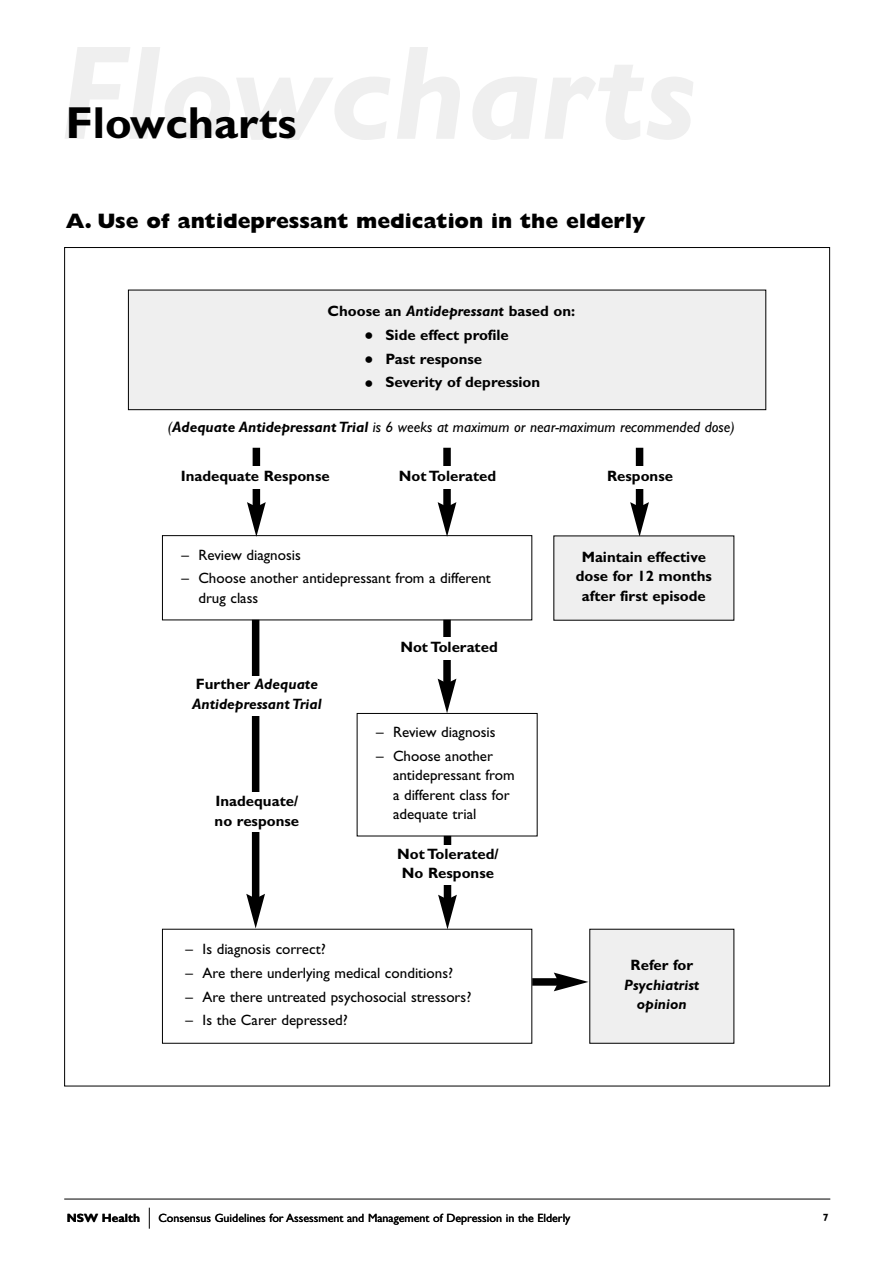
<style>
.page{position:relative;width:893px;height:1263px;background:#fff}
.page>*{position:absolute;margin:0;border:0;box-sizing:border-box;transform-origin:0 0}
.t1{font:700 45px "Gill Sans";color:#000}
.t2{font:800 21px "Gill Sans";color:#000}
.t3{font:15px/19.5px "Gill Sans";color:#000}
.t4{font:700 15px/19.5px "Gill Sans";color:#000;text-align:center}
.t5{font:italic 15px "Gill Sans";color:#000}
.t6{font:italic 700 15px/19.5px "Gill Sans";color:#000}
.t7{font:12px "Gill Sans";color:#000}
.t8{font:700 12px "Gill Sans";color:#000}
.t9{font:700 10.5px "Gill Sans";color:#000}
.s1{font-style:italic}
.s2{font-family:"Bembo";font-weight:400;font-size:27px}
.s3{font-weight:700}
.s4{font-style:normal}
</style>
<div class="page">
<hr style="left:64px;top:1199px;width:766px;height:1px;background:#000">
<svg style="left:149px;top:1208px;width:1px;height:21px"></svg>
<div style="left:128px;top:290px;width:637px;height:120px;background:#efefef"></div>
<div style="left:128px;top:290px;width:638px;height:120px;border:1px solid #000"></div>
<div style="left:252px;top:448px;width:8px;height:61px;background:#000"></div>
<svg style="left:247px;top:502px;width:19px;height:33px"></svg>
<div style="left:443px;top:448px;width:8px;height:61px;background:#000"></div>
<svg style="left:437px;top:502px;width:19px;height:33px"></svg>
<div style="left:635px;top:448px;width:8px;height:61px;background:#000"></div>
<svg style="left:630px;top:502px;width:19px;height:34px"></svg>
<div style="left:170px;top:466px;width:171px;height:23px;background:#fff"></div>
<div style="left:375px;top:466px;width:145px;height:23px;background:#fff"></div>
<div style="left:567px;top:466px;width:145px;height:23px;background:#fff"></div>
<div style="left:162px;top:535px;width:370px;height:85px;border:1px solid #000"></div>
<div style="left:554px;top:536px;width:180px;height:84px;background:#efefef"></div>
<div style="left:252px;top:620px;width:7px;height:280px;background:#000"></div>
<svg style="left:246px;top:894px;width:19px;height:34px"></svg>
<div style="left:443px;top:620px;width:8px;height:65px;background:#000"></div>
<svg style="left:437px;top:679px;width:19px;height:34px"></svg>
<div style="left:376px;top:637px;width:145px;height:23px;background:#fff"></div>
<div style="left:184px;top:676px;width:145px;height:39px;background:#fff"></div>
<div style="left:357px;top:713px;width:180px;height:123px;border:1px solid #000"></div>
<div style="left:184px;top:793px;width:145px;height:39px;background:#fff"></div>
<div style="left:444px;top:836px;width:7px;height:65px;background:#000"></div>
<svg style="left:438px;top:895px;width:19px;height:34px"></svg>
<div style="left:375px;top:846px;width:145px;height:39px;background:#fff"></div>
<div style="left:532px;top:978px;width:28px;height:8px;background:#000"></div>
<svg style="left:553px;top:973px;width:35px;height:18px"></svg>
<div style="left:589px;top:929px;width:145px;height:114px;background:#efefef"></div>
<h1 class="t1" style="left:66px;top:108px;width:232px">Flowcharts</h1>
<h2 class="t2" style="left:66px;top:214px;width:581px">A. Use of antidepressant medication in the elderly</h2>
<p class="t4" style="left:327px;top:303px;width:249px">Choose an <span class="s1">Antidepressant</span> based on:</p>
<p class="t4" style="left:364px;top:327px;width:146px"><span class="s2">•</span> Side effect profile</p>
<p class="t4" style="left:364px;top:351px;width:119px"><span class="s2">•</span> Past response</p>
<p class="t4" style="left:364px;top:374px;width:177px"><span class="s2">•</span> Severity of depression</p>
<p class="t5" style="left:168px;top:422px;width:568px">(<span class="s3">Adequate Antidepressant Trial</span> is 6 weeks at maximum or near-maximum recommended dose)</p>
<p class="t4" style="left:181px;top:468px;width:151px">Inadequate Response</p>
<p class="t4" style="left:399px;top:468px;width:99px">Not Tolerated</p>
<p class="t4" style="left:607px;top:468px;width:67px">Response</p>
<p class="t3" style="left:181px;top:546px;width:121px">– Review diagnosis</p>
<p class="t3" style="left:198px;top:570px;width:294px;text-indent:-17px">– Choose another antidepressant from a different drug class</p>
<p class="t6" style="left:192px;top:676px;width:131px"><span class="s4">Further</span> Adequate<br>Antidepressant Trial</p>
<p class="t4" style="left:215px;top:793px;width:86px;text-align:left">Inadequate/ no response</p>
<p class="t4" style="left:400px;top:639px;width:99px">Not Tolerated</p>
<p class="t3" style="left:376px;top:724px;width:121px">– Review diagnosis</p>
<p class="t3" style="left:393px;top:748px;width:123px;text-indent:-17px">– Choose another antidepressant from a different class for adequate trial</p>
<p class="t4" style="left:397px;top:846px;width:103px">Not Tolerated/<br>No Response</p>
<p class="t3" style="left:185px;top:941px;width:142px">– Is diagnosis correct?</p>
<p class="t3" style="left:185px;top:965px;width:269px">– Are there underlying medical conditions?</p>
<p class="t3" style="left:185px;top:988px;width:287px">– Are there untreated psychosocial stressors?</p>
<p class="t3" style="left:185px;top:1012px;width:164px">– Is the Carer depressed?</p>
<p class="t4" style="left:576px;top:549px;width:137px">Maintain effective dose for 12 months after first episode</p>
<p class="t4" style="left:630px;top:957px;width:64px">Refer for</p>
<p class="t6" style="left:624px;top:976px;width:77px;text-align:center">Psychiatrist opinion</p>
<p class="t7" style="left:158px;top:1214px;width:413px">Consensus Guidelines for Assessment and Management of Depression in the Elderly</p>
<p class="t8" style="left:67px;top:1214px;width:75px">NSW Health</p>
<p class="t9" style="left:822px;top:1214px;width:7px">7</p>
</div>
